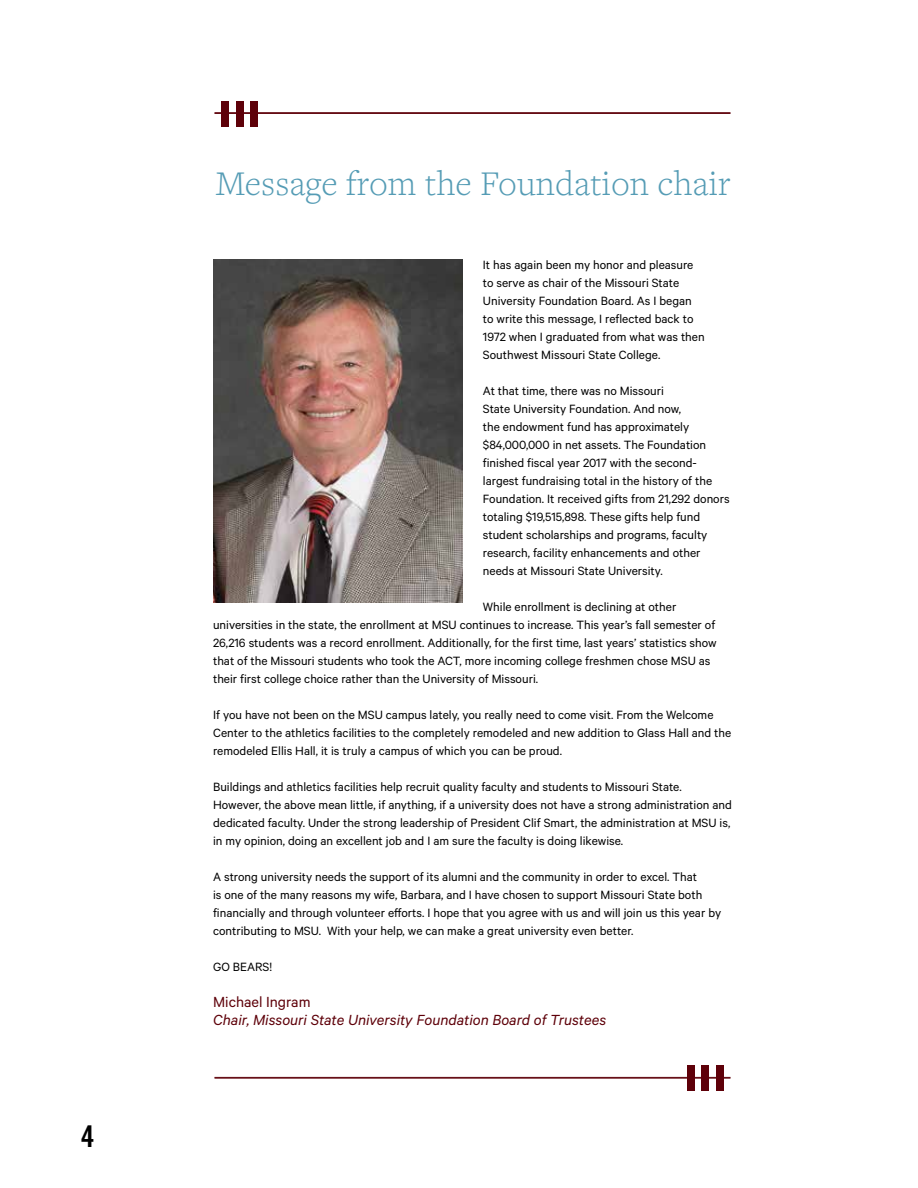
<style>
.page{position:relative;width:918px;height:1188px;background:#fff}
.page>*{position:absolute;margin:0;border:0;box-sizing:border-box;transform-origin:0 0}
.t1{font:300 36px "Freight Text Pro";letter-spacing:.005em;color:#559cb5}
.t2{font:30px "Trade Gothic LT Pro Bd Cn 20";color:#000}
.t3{font:italic 16.5px "Calibre";color:#5e0009}
.t4{font:16.5px "Calibre";color:#5e0009}
.t5{font:13.5px/18px "Calibre";color:#000}
</style>
<div class="page">
<hr style="left:214px;top:1077px;width:516px;height:1px;background:#5e0009">
<hr style="left:214px;top:1078px;width:516px;height:1px;background:#5e0009">
<div style="left:687px;top:1066px;width:7px;height:25px;background:#5e0009"></div>
<div style="left:702px;top:1066px;width:7px;height:25px;background:#5e0009"></div>
<div style="left:716px;top:1066px;width:8px;height:25px;background:#5e0009"></div>
<hr style="left:214px;top:112px;width:516px;height:1px;background:#5e0009">
<hr style="left:214px;top:113px;width:516px;height:1px;background:#5e0009">
<div style="left:251px;top:101px;width:7px;height:25px;background:#5e0009"></div>
<div style="left:236px;top:101px;width:7px;height:25px;background:#5e0009"></div>
<div style="left:221px;top:101px;width:8px;height:25px;background:#5e0009"></div>
<img style="left:214px;top:259px;width:249px;height:344px">
<h2 class="t2" style="left:81px;top:1118px;width:15px">4</h2>
<h1 class="t1" style="left:216px;top:160px;width:516px">Message from the Foundation chair</h1>
<p class="t5" style="left:483px;top:256px;width:223px">It has again been my honor and pleasure to serve as chair of the Missouri State University Foundation Board. As I began to write this message, I reflected back to 1972 when I graduated from what was then Southwest Missouri State College.</p>
<p class="t5" style="left:483px;top:382px;width:248px">At that time, there was no Missouri<br>State University Foundation. And now,<br>the endowment fund has approximately $84,000,000 in net assets. The Foundation finished fiscal year 2017 with the second&shy;largest fundraising total in the history of the Foundation. It received gifts from 21,292 donors totaling $19,515,898. These gifts help fund student scholarships and programs, faculty research, facility enhancements and other needs at Missouri State University.</p>
<p class="t5" style="left:213px;top:598px;width:505px;text-indent:270px">While enrollment is declining at other universities in the state, the enrollment at MSU continues to increase. This year’s fall semester of 26,216 students was a record enrollment. Additionally, for the first time, last years’ statistics show that of the Missouri students who took the ACT, more incoming college freshmen chose MSU as their first college choice rather than the University of Missouri.</p>
<p class="t5" style="left:213px;top:706px;width:520px">If you have not been on the MSU campus lately, you really need to come visit. From the Welcome<br>Center to the athletics facilities to the completely remodeled and new addition to Glass Hall and the remodeled Ellis Hall, it is truly a campus of which you can be proud.</p>
<p class="t5" style="left:213px;top:778px;width:520px">Buildings and athletics facilities help recruit quality faculty and students to Missouri State.<br>However, the above mean little, if anything, if a university does not have a strong administration and dedicated faculty. Under the strong leadership of President Clif Smart, the administration at MSU is, in my opinion, doing an excellent job and I am sure the faculty is doing likewise.</p>
<p class="t5" style="left:213px;top:868px;width:510px">A strong university needs the support of its alumni and the community in order to excel. That<br>is one of the many reasons my wife, Barbara, and I have chosen to support Missouri State both financially and through volunteer efforts. I hope that you agree with us and will join us this year by contributing to MSU. With your help, we can make a great university even better.</p>
<p class="t5" style="left:213px;top:957px;width:61px">GO BEARS!</p>
<p class="t4" style="left:213px;top:993px;width:99px">Michael Ingram</p>
<p class="t3" style="left:213px;top:1011px;width:395px">Chair, Missouri State University Foundation Board of Trustees</p>
</div>
